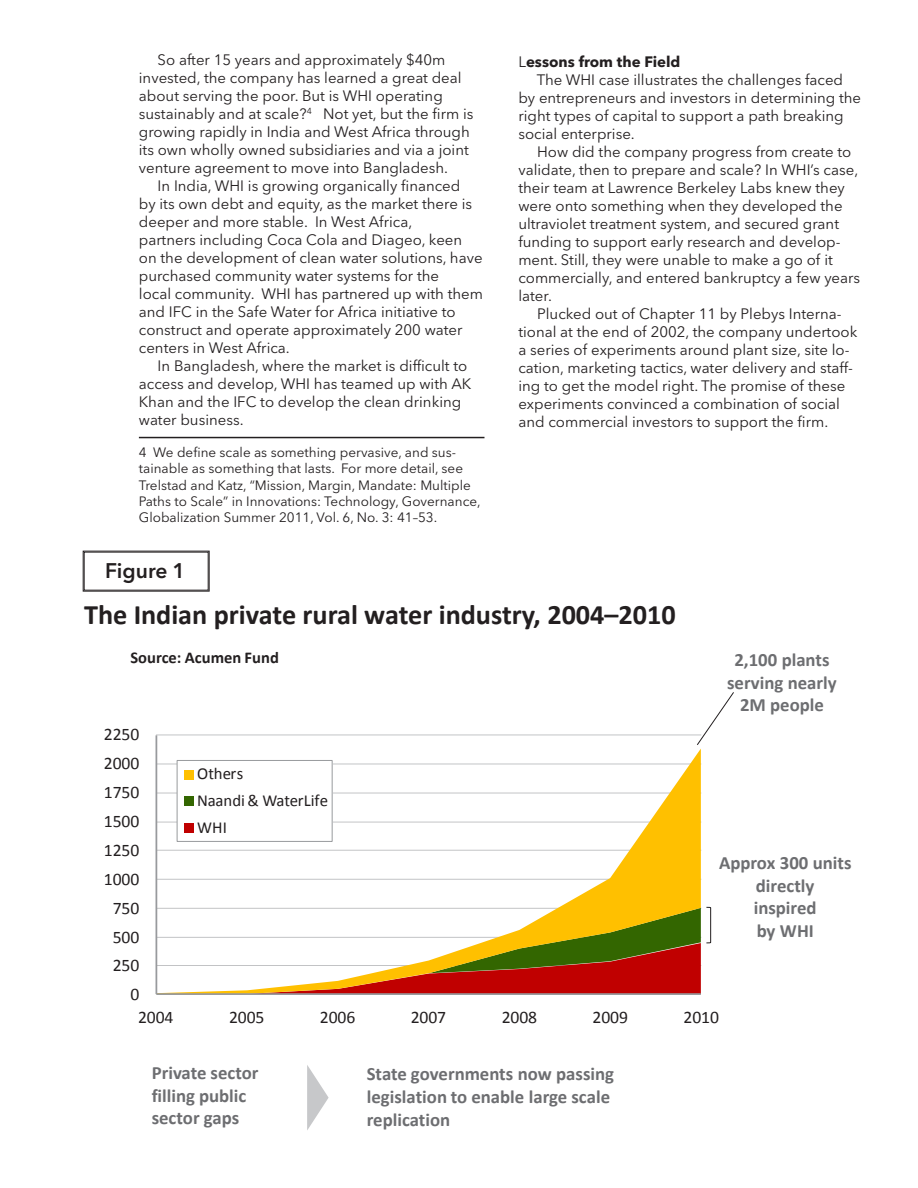
<style>
.page{position:relative;width:918px;height:1188px;background:#fff}
.page>*{position:absolute;margin:0;border:0;box-sizing:border-box;transform-origin:0 0}
.t1{font:700 28.2px "Calibri";color:#231f20}
.t2{font:600 21px "Avenir Next LT Pro";color:#231f20}
.t3{font:700 18.75px/22.6px "Calibri";color:#6d6e71}
.t4{font:17.7px "Calibri";letter-spacing:-.005em;color:#231f20}
.t5{font:16.8px/27px "Calibri";color:#231f20}
.t6{font:700 16.5px "Calibri";color:#231f20}
.t7{font:15px/18px "Avenir Next LT Pro";color:#231f20}
.t8{font:700 15px "Avenir Next LT Pro";color:#231f20}
.t9{font:13.5px/16.2px "Avenir Next LT Pro";color:#231f20}
.s1{font-weight:400}
</style>
<div class="page">
<hr style="left:139px;top:437px;width:345px;height:1px;background:#231f20">
<hr style="left:156px;top:735px;width:545px;height:1px;background:#e3e4e5">
<svg style="left:157px;top:749px;width:544px;height:157px"></svg>
<hr style="left:156px;top:735px;width:1px;height:259px;background:#989a9d">
<hr style="left:156px;top:993px;width:545px;height:2px;background:#989a9d">
<div style="left:177px;top:760px;width:156px;height:82px;background:#fff"></div>
<div style="left:177px;top:760px;width:156px;height:82px;border:1px solid #989a9d"></div>
<div style="left:184px;top:770px;width:9px;height:9px;background:#ffc000"></div>
<div style="left:184px;top:796px;width:9px;height:10px;background:#360"></div>
<div style="left:184px;top:823px;width:9px;height:10px;background:#c00000"></div>
<svg style="left:307px;top:1065px;width:22px;height:65px"></svg>
<svg style="left:696px;top:692px;width:38px;height:53px"></svg>
<svg style="left:157px;top:906px;width:555px;height:88px"></svg>
<svg style="left:82px;top:550px;width:128px;height:42px"></svg>
<p class="t7" style="left:139px;top:51px;width:336px;text-indent:19px">So after 15 years and approximately $40m invested, the company has learned a great deal about serving the poor. But is WHI operating sustainably and at scale?<sup>4</sup> Not yet, but the firm is growing rapidly in India and West Africa through its own wholly owned subsidiaries and via a joint venture agreement to move into Bangladesh.</p>
<p class="t7" style="left:139px;top:177px;width:335px;text-indent:19px">In India, WHI is growing organically financed by its own debt and equity, as the market there is deeper and more stable. In West Africa,</p>
<p class="t7" style="left:139px;top:231px;width:345px">partners including Coca Cola and Diageo, keen on the development of clean water solutions, have purchased community water systems for the</p>
<p class="t7" style="left:139px;top:285px;width:346px">local community. WHI has partnered up with them and IFC in the Safe Water for Africa initiative to construct and operate approximately 200 water centers in West Africa.</p>
<p class="t7" style="left:139px;top:357px;width:334px;text-indent:19px">In Bangladesh, where the market is difficult to access and develop, WHI has teamed up with AK Khan and the IFC to develop the clean drinking water business.</p>
<p class="t9" style="left:139px;top:444px;width:343px">4 We define scale as something pervasive, and sus&shy;tainable as something that lasts. For more detail, see Trelstad and Katz, “Mission, Margin, Mandate: Multiple Paths to Scale” in Innovations: Technology, Governance, Globalization Summer 2011, Vol. 6, No. 3: 41–53.</p>
<p class="t2" style="left:105px;top:558px;width:82px">Figure 1</p>
<p class="t8" style="left:518px;top:52px;width:164px"><span class="s1">L</span>essons from the Field</p>
<p class="t7" style="left:518px;top:71px;width:344px;text-indent:18px">The WHI case illustrates the challenges faced by entrepreneurs and investors in determining the right types of capital to support a path breaking social enterprise.</p>
<p class="t7" style="left:518px;top:143px;width:343px;text-indent:19px">How did the company progress from create to validate, then to prepare and scale? In WHI’s case, their team at Lawrence Berkeley Labs knew they were onto something when they developed the ultraviolet treatment system, and secured grant funding to support early research and develop&shy;ment. Still, they were unable to make a go of it commercially, and entered bankruptcy a few years later.</p>
<p class="t7" style="left:518px;top:305px;width:340px;text-indent:19px">Plucked out of Chapter 11 by Plebys Interna&shy;tional at the end of 2002, the company undertook a series of experiments around plant size, site lo&shy;cation, marketing tactics, water delivery and staff&shy;ing to get the model right. The promise of these experiments convinced a combination of social and commercial investors to support the firm.</p>
<p class="t1" style="left:84px;top:597px;width:593px">The Indian private rural water industry, 2004–2010</p>
<p class="t6" style="left:131px;top:647px;width:150px">Source: Acumen Fund</p>
<p class="t4" style="left:104px;top:723px;width:37px">2250</p>
<p class="t4" style="left:104px;top:752px;width:37px">2000</p>
<p class="t4" style="left:104px;top:781px;width:37px">1750</p>
<p class="t4" style="left:104px;top:810px;width:37px">1500</p>
<p class="t4" style="left:104px;top:839px;width:37px">1250</p>
<p class="t4" style="left:104px;top:868px;width:37px">1000</p>
<p class="t4" style="left:113px;top:897px;width:28px">750</p>
<p class="t4" style="left:113px;top:925px;width:28px">500</p>
<p class="t4" style="left:113px;top:954px;width:28px">250</p>
<p class="t4" style="left:131px;top:983px;width:10px">0</p>
<p class="t5" style="left:197px;top:760px;width:132px">Others<br>Naandi &amp; WaterLife<br>WHI</p>
<p class="t3" style="left:727px;top:649px;width:111px;text-align:center">2,100 plants serving nearly<br>2M people</p>
<p class="t3" style="left:719px;top:852px;width:134px;text-align:center">Approx 300 units directly<br>inspired<br>by WHI</p>
<p class="t4" style="left:138px;top:1006px;width:37px">2004</p>
<p class="t4" style="left:229px;top:1006px;width:37px">2005</p>
<p class="t4" style="left:320px;top:1006px;width:37px">2006</p>
<p class="t4" style="left:411px;top:1006px;width:37px">2007</p>
<p class="t4" style="left:502px;top:1006px;width:37px">2008</p>
<p class="t4" style="left:593px;top:1006px;width:37px">2009</p>
<p class="t4" style="left:684px;top:1006px;width:37px">2010</p>
<p class="t3" style="left:152px;top:1062px;width:108px">Private sector filling public sector gaps</p>
<p class="t3" style="left:367px;top:1063px;width:249px">State governments now passing legislation to enable large scale replication</p>
</div>
